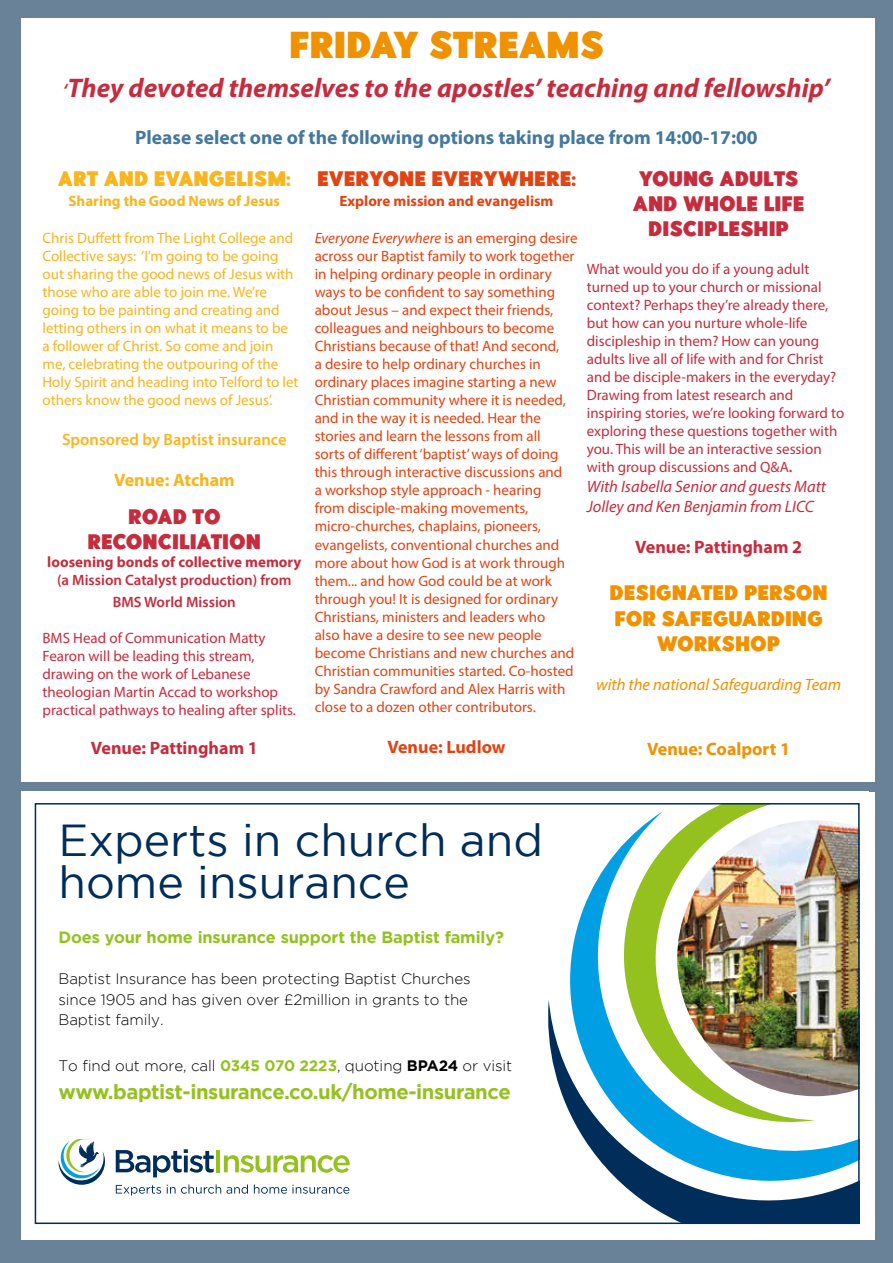
<style>
.page{position:relative;width:893px;height:1263px;background:#698297}
.page>*{position:absolute;margin:0;border:0;box-sizing:border-box;transform-origin:0 0}
.t1{font:44.7px/41.7px "Gotham HTF";color:#002d59}
.t2{font:700 37.5px "Point Panther";color:#f09100}
.t3{font:italic 700 27px "Myriad Pro";color:#c52d3f}
.t4{font:700 21px/25.2px "Point Panther";color:#c52d3f;text-align:center}
.t5{font:700 21px/25.2px "Point Panther";color:#f09100;text-align:center}
.t6{font:700 21px "Point Panther";color:#e14312}
.t7{font:700 21px "Point Panther";color:#f8b51e}
.t8{font:20.25px "Gotham HTF Bold 2";letter-spacing:-.02em;color:#95c11f}
.t9{font:700 19.5px "Myriad Pro";color:#44789c}
.t10{font:700 18px "Myriad Pro";color:#c52d3f}
.t11{font:700 18px "Myriad Pro";color:#f09100}
.t12{font:700 18px "Myriad Pro";color:#f8b51e}
.t13{font:700 18px "Myriad Pro";color:#e14312}
.t14{font:italic 16.5px/19.8px "Myriad Pro";color:#c52d3f}
.t15{font:italic 16.5px "Myriad Pro";color:#f09100}
.t16{font:600 16.5px "Myriad Pro";color:#f8b51e}
.t17{font:16.35px "Gotham HTF Bold 2";letter-spacing:-.005em;color:#95c11f}
.t18{font:300 15.15px/20.2px "Gotham HTF";letter-spacing:-.005em;color:#000}
.t19{font:15px/18px "Myriad Pro";color:#e14312}
.t20{font:15px/18px "Myriad Pro";color:#c52d3f}
.t21{font:15px/18px "Myriad Pro";color:#f8b51e}
.t22{font:600 15px/21.6px "Myriad Pro";color:#c52d3f;text-align:center}
.t23{font:700 15px "Myriad Pro";color:#c52d3f}
.t24{font:700 15px "Myriad Pro";color:#e14312}
.t25{font:700 15px "Myriad Pro";color:#f8b51e}
.s1{font-weight:600;font-size:19.5px}
.s2{font-style:italic}
.s3{font-weight:600}
.s4{font-family:"Gotham HTF Bold 2";font-weight:400;color:#95c11f}
.s5{font-family:"Gotham HTF Bold 2";font-weight:400}
</style>
<div class="page">
<div style="left:21px;top:18px;width:854px;height:763px;background:#fff"></div>
<div style="left:27px;top:792px;width:848px;height:447px;background:#fff"></div>
<svg style="left:647px;top:1204px;width:210px;height:17px;background:#113b65"></svg>
<svg style="left:548px;top:866px;width:309px;height:338px"></svg>
<svg style="left:606px;top:806px;width:246px;height:327px"></svg>
<img style="left:677px;top:820px;width:180px;height:276px">
<svg style="left:58px;top:1139px;width:47px;height:46px"></svg>
<svg style="left:116px;top:1149px;width:98px;height:28px"></svg>
<hr style="left:216px;top:1150px;width:4px;height:22px;background:#95c11f">
<svg style="left:224px;top:1155px;width:126px;height:18px"></svg>
<svg style="left:116px;top:1185px;width:45px;height:10px"></svg>
<svg style="left:167px;top:1184px;width:54px;height:10px"></svg>
<svg style="left:227px;top:1184px;width:21px;height:10px"></svg>
<svg style="left:254px;top:1184px;width:95px;height:10px"></svg>
<div style="left:21px;top:792px;width:14px;height:447px;background:#fff"></div>
<div style="left:35px;top:803px;width:825px;height:421px;border:2px solid #002d59"></div>
<h2 class="t2" style="left:289px;top:23px;width:316px">FRIDAY STREAMS</h2>
<h3 class="t3" style="left:63px;top:71px;width:768px"><span class="s1">‘</span>They devoted themselves to the apostles’ teaching and fellowship’</h3>
<h3 class="t9" style="left:135px;top:125px;width:624px">Please select one of the following options taking place from 14:00-17:00</h3>
<h3 class="t7" style="left:58px;top:166px;width:235px">ART AND EVANGELISM:</h3>
<p class="t25" style="left:69px;top:191px;width:213px">Sharing the Good News of Jesus</p>
<p class="t21" style="left:43px;top:229px;width:258px">Chris Duffett from The Light College and Collective says: ‘I’m going to be going out sharing the good news of Jesus with those who are able to join me. We’re going to be painting and creating and letting others in on what it means to be a follower of Christ. So come and join me, celebrating the outpouring of the Holy Spirit and heading into Telford to let others know the good news of Jesus’.</p>
<p class="t16" style="left:62px;top:429px;width:226px">Sponsored by Baptist insurance</p>
<p class="t12" style="left:114px;top:469px;width:122px">Venue: Atcham</p>
<h3 class="t6" style="left:317px;top:166px;width:260px">EVERYONE EVERYWHERE:</h3>
<p class="t24" style="left:339px;top:191px;width:216px">Explore mission and evangelism</p>
<p class="t19" style="left:315px;top:229px;width:264px"><span class="s2">Everyone Everywhere</span> is an emerging desire across our Baptist family to work together in helping ordinary people in ordinary ways to be confident to say something about Jesus – and expect their friends, colleagues and neighbours to become Christians because of that! And second,<br>a desire to help ordinary churches in ordinary places imagine starting a new Christian community where it is needed, and in the way it is needed. Hear the stories and learn the lessons from all<br>sorts of different ‘baptist’ ways of doing this through interactive discussions and<br>a workshop style approach - hearing<br>from disciple-making movements, micro-churches, chaplains, pioneers, evangelists, conventional churches and more about how God is at work through them... and how God could be at work through you! It is designed for ordinary Christians, ministers and leaders who<br>also have a desire to see new people become Christians and new churches and Christian communities started. Co-hosted by Sandra Crawford and Alex Harris with close to a dozen other contributors.</p>
<p class="t13" style="left:387px;top:735px;width:120px">Venue: Ludlow</p>
<h3 class="t4" style="left:633px;top:166px;width:173px">YOUNG ADULTS<br>AND WHOLE LIFE<br>DISCIPLESHIP</h3>
<p class="t20" style="left:587px;top:260px;width:259px">What would you do if a young adult turned up to your church or missional context? Perhaps they’re already there, but how can you nurture whole-life discipleship in them? How can young adults live all of life with and for Christ and be disciple-makers in the everyday?<br>Drawing from latest research and inspiring stories, we’re looking forward to exploring these questions together with you. This will be an interactive session with group discussions and Q&amp;A<span class="s3">.</span></p>
<p class="t14" style="left:587px;top:476px;width:241px">With Isabella Senior and guests Matt<br>Jolley and Ken Benjamin from LICC</p>
<p class="t10" style="left:635px;top:535px;width:168px">Venue: Pattingham 2</p>
<h3 class="t4" style="left:88px;top:504px;width:175px">ROAD TO<br>RECONCILIATION</h3>
<p class="t23" style="left:47px;top:552px;width:256px">loosening bonds of collective memory</p>
<p class="t22" style="left:57px;top:569px;width:236px">(a Mission Catalyst production) from<br>BMS World Mission</p>
<p class="t20" style="left:43px;top:628px;width:255px">BMS Head of Communication Matty Fearon will be leading this stream, drawing on the work of Lebanese theologian Martin Accad to workshop practical pathways to healing after splits.</p>
<p class="t10" style="left:91px;top:736px;width:168px">Venue: Pattingham 1</p>
<h3 class="t5" style="left:609px;top:581px;width:220px">DESIGNATED PERSON<br>FOR SAFEGUARDING<br>WORKSHOP</h3>
<p class="t15" style="left:596px;top:675px;width:246px">with the national Safeguarding Team</p>
<p class="t11" style="left:647px;top:737px;width:144px">Venue: Coalport 1</p>
<h1 class="t1" style="left:58px;top:818px;width:486px">Experts in church and home insurance</h1>
<p class="t17" style="left:58px;top:927px;width:447px">Does your home insurance support the Baptist family?</p>
<p class="t18" style="left:58px;top:969px;width:414px">Baptist Insurance has been protecting Baptist Churches since 1905 and has given over £2million in grants to the<br>Baptist family.</p>
<p class="t18" style="left:58px;top:1055px;width:455px">To find out more, call <span class="s4">0345 070 2223</span>, quoting <span class="s5">BPA24</span> or visit</p>
<h3 class="t8" style="left:58px;top:1080px;width:454px">www.baptist-insurance.co.uk/home-insurance</h3>
</div>
